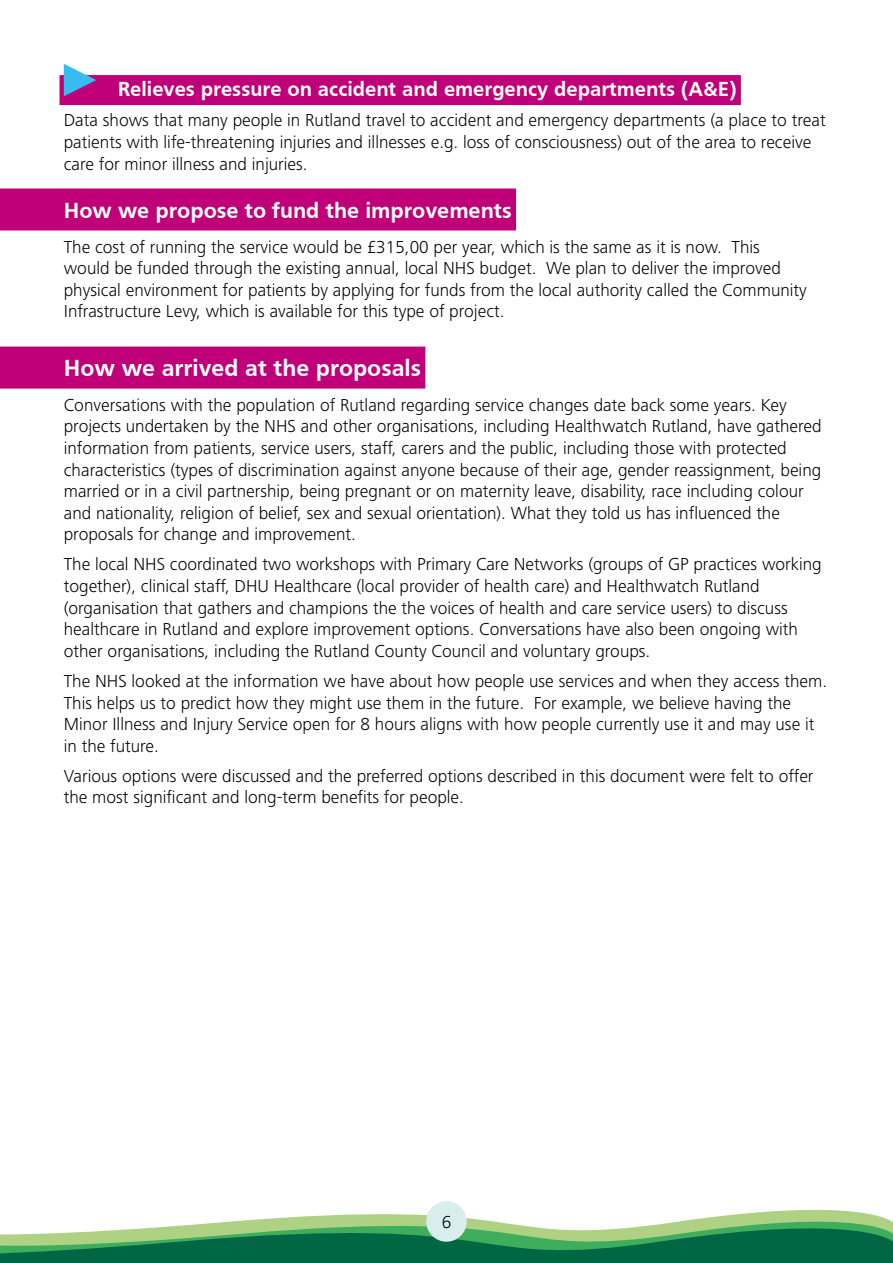
<style>
.page{position:relative;width:893px;height:1263px;background:#fff}
.page>*{position:absolute;margin:0;border:0;box-sizing:border-box;transform-origin:0 0}
.t1{font:700 24px "Frutiger";color:#fff}
.t2{font:700 22.5px "Frutiger";color:#fff}
.t3{font:700 21px "Frutiger";color:#fff}
.t4{font:300 18px/21.6px "Frutiger Next LT";color:#000}
</style>
<div class="page">
<svg style="left:0;top:1212px;width:893px;height:51px"></svg>
<div style="left:426px;top:1201px;width:41px;height:41px;background:#d8edec;border-radius:50%"></div>
<div style="left:60px;top:75px;width:681px;height:30px;background:#bf0078"></div>
<div style="left:0;top:188px;width:516px;height:42px;background:#bf0078"></div>
<div style="left:0;top:347px;width:425px;height:42px;background:#bf0078"></div>
<svg style="left:64px;top:64px;width:32px;height:32px"></svg>
<p class="t3" style="left:118px;top:77px;width:620px">Relieves pressure on accident and emergency departments (A&amp;E)</p>
<p class="t4" style="left:64px;top:110px;width:763px">Data shows that many people in Rutland travel to accident and emergency departments (a place to treat patients with life-threatening injuries and illnesses e.g. loss of consciousness) out of the area to receive care for minor illness and injuries.</p>
<p class="t2" style="left:64px;top:198px;width:449px">How we propose to fund the improvements</p>
<p class="t4" style="left:64px;top:236px;width:745px">The cost of running the service would be £315,00 per year, which is the same as it is now. This would be funded through the existing annual, local NHS budget. We plan to deliver the improved physical environment for patients by applying for funds from the local authority called the Community Infrastructure Levy, which is available for this type of project.</p>
<h1 class="t1" style="left:64px;top:354px;width:359px">How we arrived at the proposals</h1>
<p class="t4" style="left:64px;top:394px;width:759px">Conversations with the population of Rutland regarding service changes date back some years. Key projects undertaken by the NHS and other organisations, including Healthwatch Rutland, have gathered information from patients, service users, staff, carers and the public, including those with protected characteristics (types of discrimination against anyone because of their age, gender reassignment, being married or in a civil partnership, being pregnant or on maternity leave, disability, race including colour and nationality, religion of belief, sex and sexual orientation). What they told us has influenced the proposals for change and improvement.</p>
<p class="t4" style="left:64px;top:554px;width:759px">The local NHS coordinated two workshops with Primary Care Networks (groups of GP practices working together), clinical staff, DHU Healthcare (local provider of health care) and Healthwatch Rutland (organisation that gathers and champions the the voices of health and care service users) to discuss healthcare in Rutland and explore improvement options. Conversations have also been ongoing with other organisations, including the Rutland County Council and voluntary groups.</p>
<p class="t4" style="left:64px;top:670px;width:765px">The NHS looked at the information we have about how people use services and when they access them.<br>This helps us to predict how they might use them in the future. For example, we believe having the Minor Illness and Injury Service open for 8 hours aligns with how people currently use it and may use it in the future.</p>
<p class="t4" style="left:64px;top:765px;width:751px">Various options were discussed and the preferred options described in this document were felt to offer the most significant and long-term benefits for people.</p>
<p class="t4" style="left:442px;top:1211px;width:11px">6</p>
</div>
